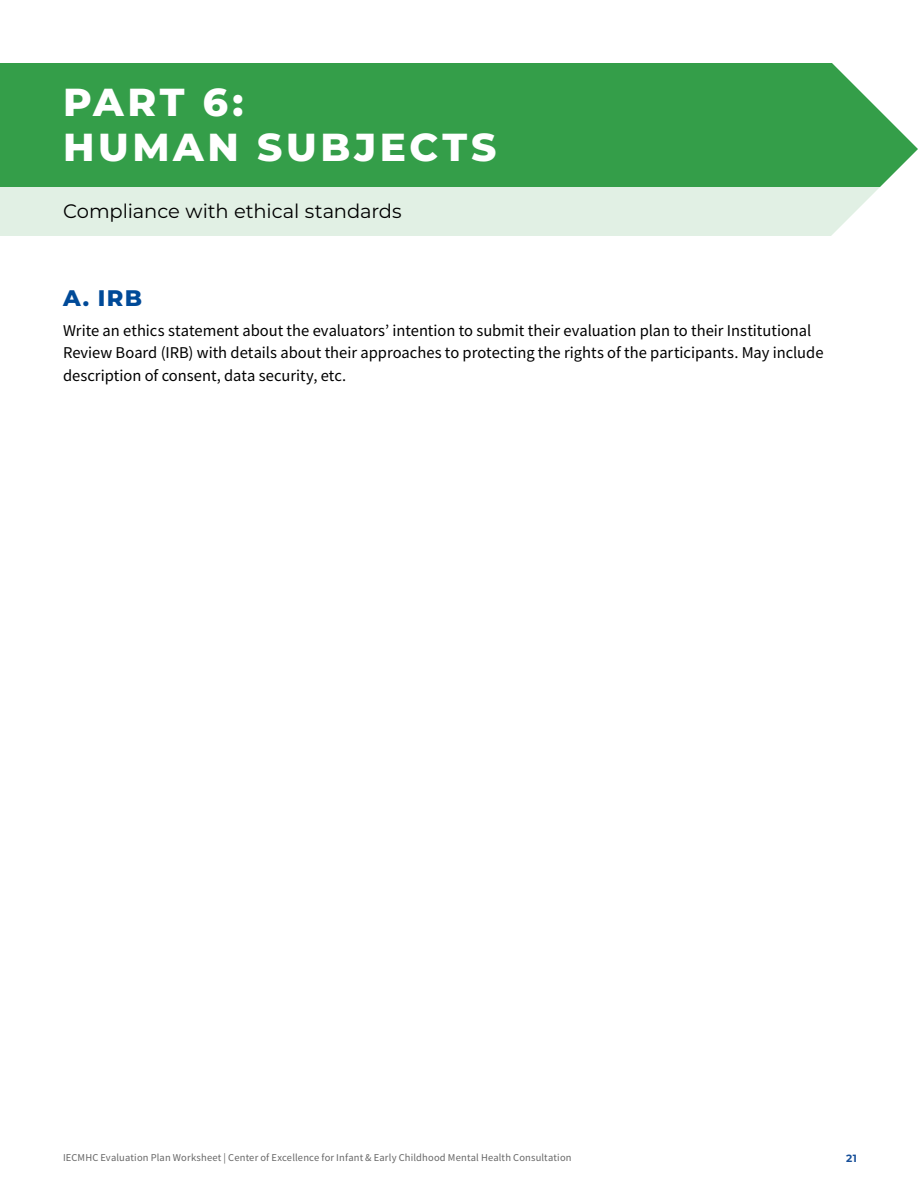
<style>
.page{position:relative;width:918px;height:1188px;background:#fff}
.page>*{position:absolute;margin:0;border:0;box-sizing:border-box;transform-origin:0 0}
.H1_-_Section_Header{font:100 39px/45px "Montserrat";letter-spacing:.095em;color:#fff}
.H3_-_Box_Header{font:100 22.5px "Montserrat";color:#004a98}
.H2_-_Section_Descrip{font:19.5px "Montserrat";letter-spacing:-.005em;color:#000}
.Body_-_Span{font:16.5px/22.5px "Source Sans Variable";color:#000}
.t1{font:10.5px "Source Sans Variable";letter-spacing:.015em;color:#666}
.t2{font:100 10.5px "Montserrat";color:#174f99}
</style>
<div class="page">
<div style="left:0;top:186px;width:918px;height:50px;background:#e1f0e4"></div>
<div style="left:0;top:63px;width:918px;height:123px;background:#349e49"></div>
<svg style="left:831px;top:63px;width:87px;height:173px"></svg>
<h1 class="H1_-_Section_Header" style="left:63px;top:78px;width:435px">PART 6:<br>HUMAN SUBJECTS</h1>
<h2 class="H2_-_Section_Descrip" style="left:63px;top:198px;width:340px">Compliance with ethical standards</h2>
<h3 class="H3_-_Box_Header" style="left:63px;top:283px;width:81px">A. IRB</h3>
<p class="Body_-_Span" style="left:63px;top:319px;width:762px">Write an ethics statement about the evaluators’ intention to submit their evaluation plan to their Institutional<br>Review Board (IRB) with details about their approaches to protecting the rights of the participants. May include description of consent, data security, etc.</p>
<p class="t1" style="left:63px;top:1152px;width:510px">IECMHC Evaluation Plan Worksheet | Center of Excellence for Infant &amp; Early Childhood Mental Health Consultation</p>
<p class="t2" style="left:846px;top:1151px;width:12px">21</p>
</div>
